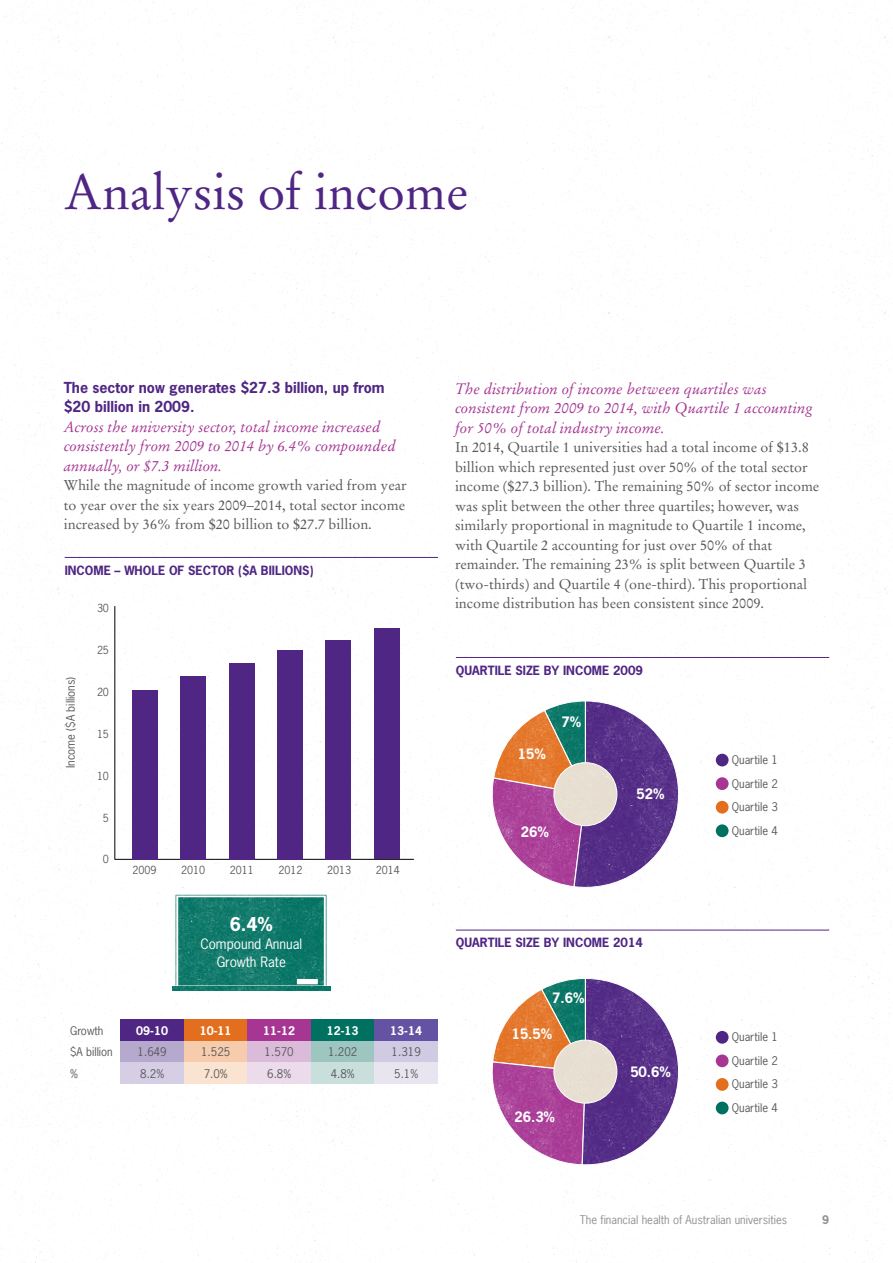
<style>
.page{position:relative;width:893px;height:1263px;background:#fff}
.page>*{position:absolute;margin:0;border:0;box-sizing:border-box;transform-origin:0 0}
.t1{font:49.5px "Stempel Garamond LT Std";color:#4f2683}
.t2{font:700 18px "News Gothic Std";color:#fff}
.t3{font:italic 15px/19.5px "Stempel Garamond LT Std";color:#a63593}
.t4{font:14.25px/19.5px "Stempel Garamond LT Std";color:#58595b;text-align:justify}
.t5{font:700 14.25px/19.5px "News Gothic Std";color:#4f2683}
.t6{font:700 13.5px "News Gothic Std";letter-spacing:-.005em;color:#fff}
.t7{font:13.5px/18px "News Gothic Std";color:#fff;text-align:center}
.t8{font:700 12px "News Gothic Std";color:#4f2683}
.t9{font:11.25px/23.5px "News Gothic Std";color:#58595b;text-align:justify}
.t10{font:11.25px "News Gothic Std";color:#919195}
.t11{font:700 11.25px "News Gothic Std";color:#fff}
.t12{font:700 11.25px "News Gothic Std";color:#919195}
.t13{font:10.5px "News Gothic Std";color:#58595b}
</style>
<div class="page">
<img style="left:0;top:1px;width:891px;height:1262px">
<hr style="left:65px;top:557px;width:373px;height:1px;background:#4f2683">
<hr style="left:456px;top:657px;width:373px;height:1px;background:#4f2683">
<hr style="left:456px;top:930px;width:373px;height:1px;background:#4f2683">
<div style="left:120px;top:1019px;width:64px;height:22px;background:#4f2683"></div>
<div style="left:184px;top:1019px;width:63px;height:22px;background:#e36f1e"></div>
<div style="left:247px;top:1019px;width:64px;height:22px;background:#a63593"></div>
<div style="left:311px;top:1019px;width:63px;height:22px;background:#007161"></div>
<div style="left:374px;top:1019px;width:64px;height:22px;background:#6452a2"></div>
<div style="left:120px;top:1041px;width:64px;height:21px;background:#b5a9ce"></div>
<div style="left:184px;top:1041px;width:63px;height:21px;background:#f6ccac"></div>
<div style="left:247px;top:1041px;width:64px;height:21px;background:#dbbbda"></div>
<div style="left:311px;top:1041px;width:63px;height:21px;background:#9dc6c1"></div>
<div style="left:374px;top:1041px;width:64px;height:21px;background:#d0cbe3"></div>
<div style="left:120px;top:1062px;width:64px;height:22px;background:#d5cee4"></div>
<div style="left:184px;top:1062px;width:63px;height:22px;background:#fae3d0"></div>
<div style="left:247px;top:1062px;width:64px;height:22px;background:#ebdbeb"></div>
<div style="left:311px;top:1062px;width:63px;height:22px;background:#c9dfdc"></div>
<div style="left:374px;top:1062px;width:64px;height:22px;background:#e8e5f1"></div>
<div style="left:716px;top:1031px;width:13px;height:13px;background:#4f2683;border-radius:50%"></div>
<div style="left:716px;top:1054px;width:13px;height:13px;background:#a63593;border-radius:50%"></div>
<div style="left:716px;top:1078px;width:13px;height:13px;background:#e36f1e;border-radius:50%"></div>
<div style="left:716px;top:1101px;width:13px;height:13px;background:#007161;border-radius:50%"></div>
<div style="left:716px;top:754px;width:13px;height:12px;background:#4f2683;border-radius:50%"></div>
<div style="left:716px;top:777px;width:13px;height:13px;background:#a63593;border-radius:50%"></div>
<div style="left:716px;top:801px;width:13px;height:12px;background:#e36f1e;border-radius:50%"></div>
<div style="left:716px;top:824px;width:13px;height:13px;background:#007161;border-radius:50%"></div>
<hr style="left:115px;top:859px;width:299px;height:1px;background:#000">
<hr style="left:115px;top:606px;width:1px;height:253px;background:#000">
<div style="left:132px;top:690px;width:26px;height:169px;background:#4f2683"></div>
<div style="left:181px;top:676px;width:25px;height:183px;background:#4f2683"></div>
<div style="left:229px;top:663px;width:25px;height:196px;background:#4f2683"></div>
<div style="left:277px;top:650px;width:26px;height:209px;background:#4f2683"></div>
<div style="left:326px;top:640px;width:25px;height:219px;background:#4f2683"></div>
<div style="left:374px;top:629px;width:26px;height:230px;background:#4f2683"></div>
<h1 class="t1" style="left:64px;top:162px;width:406px">Analysis of income</h1>
<p class="t5" style="left:64px;top:378px;width:322px">The sector now generates $27.3 billion, up from $20 billion in 2009.</p>
<p class="t3" style="left:64px;top:417px;width:334px">Across the university sector, total income increased consistently from 2009 to 2014 by 6.4% compounded annually, or $7.3 million.</p>
<p class="t4" style="left:64px;top:476px;width:344px">While the magnitude of income growth varied from year to year over the six years 2009–2014, total sector income increased by 36% from $20 billion to $27.7 billion.</p>
<p class="t8" style="left:65px;top:562px;width:250px">INCOME – WHOLE OF SECTOR ($A BIILIONS)</p>
<p class="t9" style="left:59px;top:768px;width:93px;rotate:-90deg">Income ($A billions)</p>
<p class="t13" style="left:97px;top:602px;width:13px">30</p>
<p class="t13" style="left:97px;top:643px;width:13px">25</p>
<p class="t13" style="left:97px;top:685px;width:13px">20</p>
<p class="t13" style="left:97px;top:727px;width:13px">15</p>
<p class="t13" style="left:97px;top:769px;width:13px">10</p>
<p class="t13" style="left:103px;top:811px;width:8px">5</p>
<p class="t13" style="left:103px;top:853px;width:8px">0</p>
<p class="t13" style="left:132px;top:863px;width:26px">2009</p>
<p class="t13" style="left:181px;top:863px;width:26px">2010</p>
<p class="t13" style="left:230px;top:863px;width:26px">2011</p>
<p class="t13" style="left:278px;top:863px;width:26px">2012</p>
<p class="t13" style="left:327px;top:863px;width:26px">2013</p>
<p class="t13" style="left:376px;top:863px;width:26px">2014</p>
<p class="t2" style="left:230px;top:912px;width:45px">6.4%</p>
<p class="t7" style="left:200px;top:934px;width:103px">Compound Annual<br>Growth Rate</p>
<p class="t3" style="left:455px;top:379px;width:359px">The distribution of income between quartiles was consistent from 2009 to 2014, with Quartile 1 accounting for 50% of total industry income.</p>
<p class="t4" style="left:455px;top:437px;width:366px;text-align:left">In 2014, Quartile 1 universities had a total income of $13.8 billion which represented just over 50% of the total sector income ($27.3 billion). The remaining 50% of sector income was split between the other three quartiles; however, was similarly proportional in magnitude to Quartile 1 income, with Quartile 2 accounting for just over 50% of that remainder. The remaining 23% is split between Quartile 3 (two-thirds) and Quartile 4 (one-third). This proportional income distribution has been consistent since 2009.</p>
<p class="t8" style="left:456px;top:662px;width:189px">QUARTILE SIZE BY INCOME 2009</p>
<p class="t6" style="left:518px;top:745px;width:30px">15%</p>
<p class="t6" style="left:561px;top:713px;width:21px">7%</p>
<p class="t6" style="left:521px;top:822px;width:30px">26%</p>
<p class="t6" style="left:636px;top:785px;width:30px">52%</p>
<p class="t8" style="left:456px;top:935px;width:189px">QUARTILE SIZE BY INCOME 2014</p>
<p class="t6" style="left:552px;top:988px;width:34px">7.6%</p>
<p class="t9" style="left:732px;top:748px;width:48px">Quartile 1<br>Quartile 2<br>Quartile 3<br>Quartile 4</p>
<p class="t9" style="left:70px;top:1018px;width:35px">Growth</p>
<p class="t11" style="left:136px;top:1023px;width:33px">09-10</p>
<p class="t11" style="left:200px;top:1023px;width:33px">10-11</p>
<p class="t11" style="left:263px;top:1023px;width:33px">11-12</p>
<p class="t11" style="left:327px;top:1023px;width:33px">12-13</p>
<p class="t11" style="left:390px;top:1023px;width:33px">13-14</p>
<p class="t9" style="left:70px;top:1040px;width:44px">$A billion</p>
<p class="t9" style="left:138px;top:1040px;width:31px">1.649</p>
<p class="t9" style="left:201px;top:1040px;width:31px">1.525</p>
<p class="t9" style="left:265px;top:1040px;width:31px">1.570</p>
<p class="t9" style="left:328px;top:1040px;width:31px">1.202</p>
<p class="t9" style="left:392px;top:1040px;width:31px">1.319</p>
<p class="t9" style="left:70px;top:1061px;width:9px">%</p>
<p class="t9" style="left:140px;top:1061px;width:26px">8.2%</p>
<p class="t9" style="left:204px;top:1061px;width:26px">7.0%</p>
<p class="t9" style="left:267px;top:1061px;width:26px">6.8%</p>
<p class="t9" style="left:331px;top:1061px;width:26px">4.8%</p>
<p class="t9" style="left:394px;top:1061px;width:26px">5.1%</p>
<p class="t6" style="left:630px;top:1063px;width:42px">50.6%</p>
<p class="t6" style="left:512px;top:1025px;width:42px">15.5%</p>
<p class="t6" style="left:515px;top:1108px;width:42px">26.3%</p>
<p class="t9" style="left:732px;top:1025px;width:48px">Quartile 1<br>Quartile 2<br>Quartile 3<br>Quartile 4</p>
<p class="t10" style="left:580px;top:1213px;width:209px">The financial health of Australian universities</p>
<p class="t12" style="left:822px;top:1213px;width:8px">9</p>
</div>
